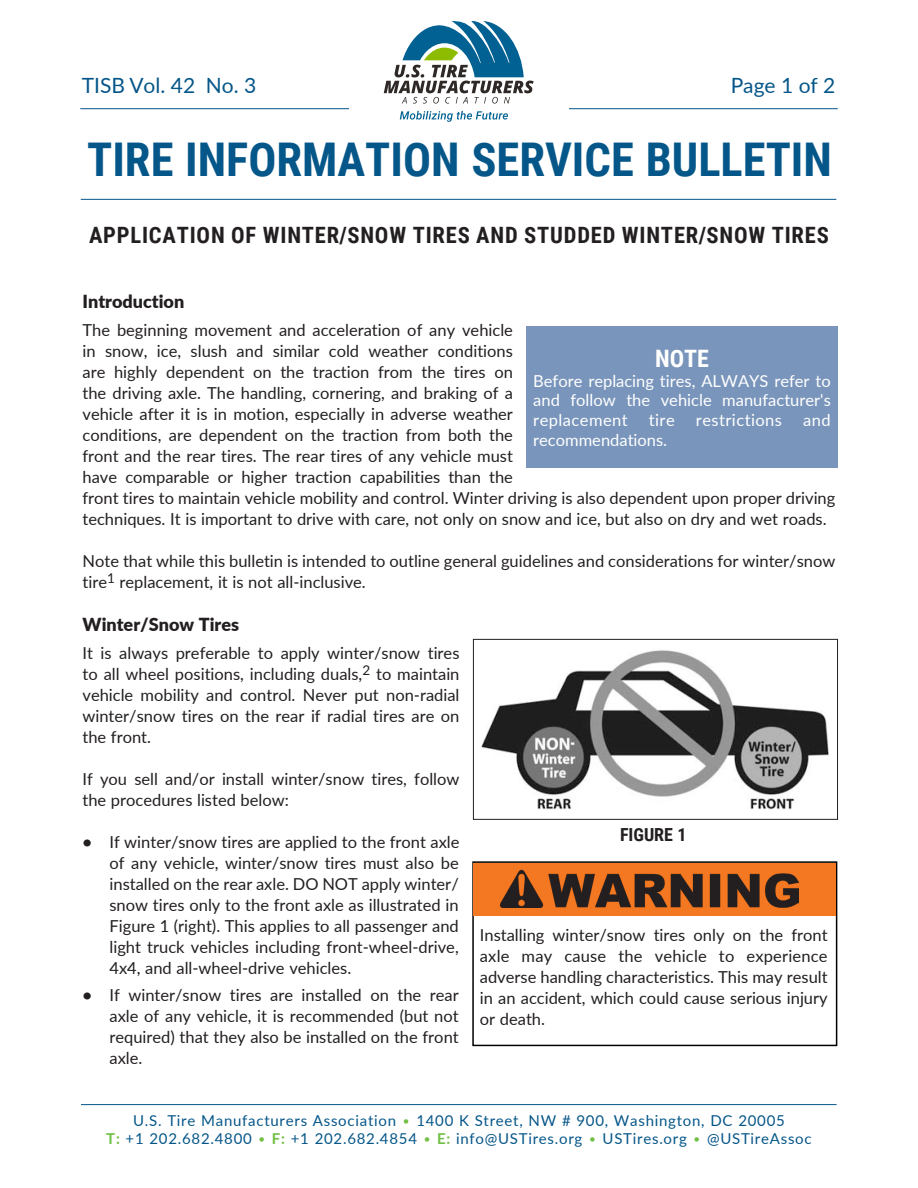
<style>
.page{position:relative;width:918px;height:1188px;background:#fff}
.page>*{position:absolute;margin:0;border:0;box-sizing:border-box;transform-origin:0 0}
.t1{font:700 46.5px "Roboto Condensed";color:#055689}
.NOTE_HEADLINE{font:700 24px "Roboto Condensed";color:#fff}
.t2{font:700 22.5px "Roboto Condensed";letter-spacing:.035em;color:#231f20}
.t3{font:21px "Lato";color:#055689}
.Body_Copy_Subhead{font:900 18px "Lato";color:#231f20}
.WARNING_TEXT{font:700 18px "Roboto Condensed";color:#231f20}
.Body_Justified{font:16.5px/21px "Lato";color:#231f20}
.WARNING_TEXT-2{font:16.5px/21px "Lato";color:#231f20;text-align:justify}
.NOTE_TEXT{font:16.5px/19.8px "Lato";color:#fff;text-align:justify}
.NOTE_TEXT-2{font:16.5px "Lato";letter-spacing:.025em;color:#fff}
.t4{font:15px/18px "Lato";letter-spacing:.05em;color:#055689;text-align:center}
.s1{font-weight:700}
.s2{font-weight:300;color:#71bf44}
.s3{font-weight:700;color:#71bf44}
</style>
<div class="page">
<hr style="left:80px;top:108px;width:758px;height:1px;background:#055689">
<hr style="left:81px;top:199px;width:755px;height:1px;background:#055689">
<div style="left:349px;top:21px;width:219px;height:108px;background:#fff"></div>
<svg style="left:384px;top:21px;width:150px;height:83px"></svg>
<svg style="left:400px;top:111px;width:108px;height:11px"></svg>
<hr style="left:81px;top:1104px;width:756px;height:1px;background:#055689">
<div style="left:526px;top:327px;width:312px;height:141px;background:#7995bb"></div>
<img style="left:481px;top:650px;width:347px;height:160px">
<div style="left:473px;top:639px;width:365px;height:181px;border:1px solid #231f20"></div>
<div style="left:472px;top:861px;width:365px;height:185px;border:2px solid #000"></div>
<div style="left:474px;top:863px;width:362px;height:53px;background:#f47721"></div>
<img style="left:499px;top:869px;width:300px;height:39px">
<p class="t3" style="left:82px;top:70px;width:176px">TISB Vol. 42 No. 3</p>
<p class="t3" style="left:731px;top:70px;width:106px">Page 1 of 2</p>
<h1 class="t1" style="left:87px;top:127px;width:746px">TIRE INFORMATION SERVICE BULLETIN</h1>
<p class="t2" style="left:89px;top:220px;width:741px">APPLICATION OF WINTER/SNOW TIRES AND STUDDED WINTER/SNOW TIRES</p>
<p class="Body_Copy_Subhead" style="left:82px;top:288px;width:103px">Introduction</p>
<p class="Body_Justified" style="left:82px;top:318px;width:754px">The beginning movement and acceleration of any vehicle<br>in snow, ice, slush and similar cold weather conditions<br>are highly dependent on the traction from the tires on<br>the driving axle. The handling, cornering, and braking of a<br>vehicle after it is in motion, especially in adverse weather<br>conditions, are dependent on the traction from both the<br>front and the rear tires. The rear tires of any vehicle must<br>have comparable or higher traction capabilities than the<br>front tires to maintain vehicle mobility and control. Winter driving is also dependent upon proper driving techniques. It is important to drive with care, not only on snow and ice, but also on dry and wet roads.</p>
<p class="Body_Justified" style="left:82px;top:549px;width:754px">Note that while this bulletin is intended to outline general guidelines and considerations for winter/snow tire<sup>1</sup> replacement, it is not all-inclusive.</p>
<p class="Body_Copy_Subhead" style="left:82px;top:611px;width:158px">Winter/Snow Tires</p>
<p class="Body_Justified" style="left:82px;top:641px;width:379px;text-align:justify">It is always preferable to apply winter/snow tires to all wheel positions, including duals,<sup>2</sup> to maintain vehicle mobility and control. Never put non-radial winter/snow tires on the rear if radial tires are on the front.</p>
<p class="Body_Justified" style="left:82px;top:767px;width:379px">If you sell and/or install winter/snow tires, follow the procedures listed below:</p>
<p class="Body_Justified" style="left:110px;top:830px;width:352px;text-align:justify;text-indent:-27px"><span class="s1">•</span> If winter/snow tires are applied to the front axle of any vehicle, winter/snow tires must also be installed on the rear axle. DO NOT apply winter/ snow tires only to the front axle as illustrated in Figure 1 (right). This applies to all passenger and light truck vehicles including front-wheel-drive, 4x4, and all-wheel-drive vehicles.</p>
<p class="Body_Justified" style="left:110px;top:984px;width:351px;text-align:justify;text-indent:-27px"><span class="s1">•</span> If winter/snow tires are installed on the rear axle of any vehicle, it is recommended (but not required) that they also be installed on the front axle.</p>
<p class="NOTE_HEADLINE" style="left:655px;top:342px;width:55px">NOTE</p>
<p class="NOTE_TEXT" style="left:533px;top:370px;width:299px">Before replacing tires, ALWAYS refer to and follow the vehicle manufacturer's replacement</p>
<p class="NOTE_TEXT" style="left:649px;top:410px;width:27px">tire</p>
<p class="NOTE_TEXT-2" style="left:696px;top:408px;width:88px">restrictions</p>
<p class="NOTE_TEXT" style="left:803px;top:410px;width:29px">and</p>
<p class="NOTE_TEXT" style="left:533px;top:429px;width:135px">recommendations.</p>
<p class="WARNING_TEXT" style="left:620px;top:822px;width:68px">FIGURE 1</p>
<p class="WARNING_TEXT-2" style="left:480px;top:923px;width:349px">Installing winter/snow tires only on the front axle may cause the vehicle to experience adverse handling characteristics. This may result in an accident, which could cause serious injury or death.</p>
<p class="t4" style="left:106px;top:1111px;width:707px">U.S. Tire Manufacturers Association <span class="s2">•</span> 1400 K Street, NW # 900, Washington, DC 20005<br><span class="s3">T:</span> +1 202.682.4800 <span class="s2">•</span> <span class="s3">F:</span> +1 202.682.4854 <span class="s2">•</span> <span class="s3">E:</span> info@USTires.org <span class="s2">•</span> USTires.org <span class="s2">•</span> @USTireAssoc</p>
</div>
